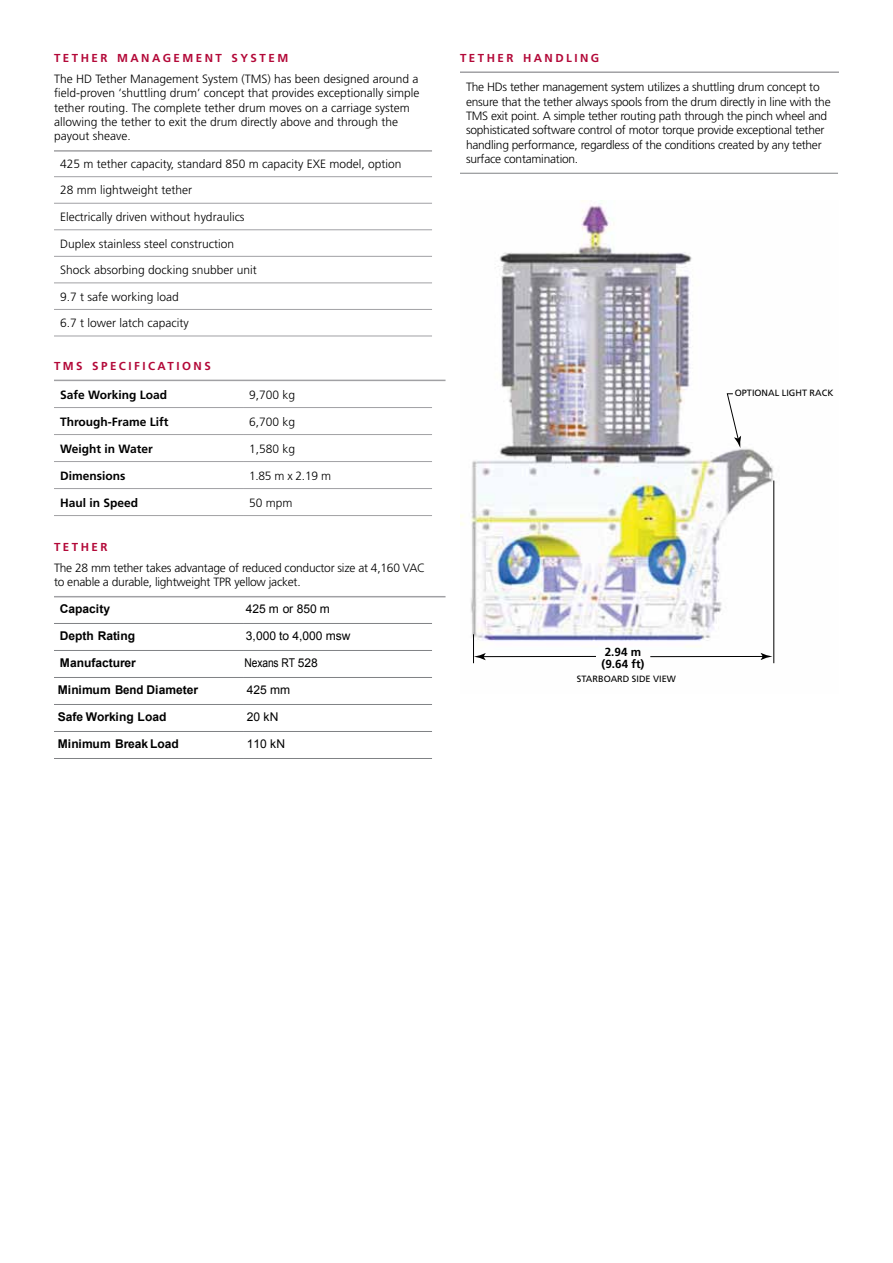
<style>
.page{position:relative;width:893px;height:1263px;background:#fff}
.page>*{position:absolute;margin:0;border:0;box-sizing:border-box;transform-origin:0 0}
.t1{font:300 12px/14.4px "Frutiger";color:#000}
.t2{font:300 12px/14.4px "Frutiger";letter-spacing:-.02em;color:#000}
.t3{font:700 12px "Arial";letter-spacing:-.005em;color:#000}
.t4{font:700 12px "Frutiger";color:#000}
.t5{font:12px "Arial";letter-spacing:-.005em;color:#000}
.t6{font:12px "Arial";letter-spacing:-.005em;color:#000;scale:.85 1}
.t7{font:700 11.7px/11.7px "Frutiger LT Std";color:#000}
.t8{font:700 11.55px "Frutiger";letter-spacing:.215em;color:#b30838}
.t9{font:9.15px "Frutiger LT Std";color:#000}
</style>
<div class="page">
<hr style="left:54px;top:380px;width:392px;height:1px;background:#a1a1a4">
<hr style="left:54px;top:407px;width:189px;height:1px;background:#a1a1a4">
<hr style="left:243px;top:407px;width:189px;height:1px;background:#a1a1a4">
<hr style="left:54px;top:434px;width:189px;height:1px;background:#a1a1a4">
<hr style="left:243px;top:434px;width:189px;height:1px;background:#a1a1a4">
<hr style="left:54px;top:461px;width:189px;height:1px;background:#a1a1a4">
<hr style="left:243px;top:461px;width:189px;height:1px;background:#a1a1a4">
<hr style="left:54px;top:488px;width:189px;height:1px;background:#a1a1a4">
<hr style="left:243px;top:488px;width:189px;height:1px;background:#a1a1a4">
<hr style="left:54px;top:515px;width:189px;height:1px;background:#a1a1a4">
<hr style="left:243px;top:515px;width:189px;height:1px;background:#a1a1a4">
<hr style="left:460px;top:173px;width:378px;height:1px;background:#808285">
<hr style="left:54px;top:623px;width:189px;height:1px;background:#808285">
<hr style="left:243px;top:623px;width:189px;height:1px;background:#808285">
<hr style="left:54px;top:650px;width:189px;height:1px;background:#808285">
<hr style="left:243px;top:650px;width:189px;height:1px;background:#808285">
<hr style="left:54px;top:677px;width:189px;height:1px;background:#808285">
<hr style="left:243px;top:677px;width:189px;height:1px;background:#808285">
<hr style="left:54px;top:704px;width:189px;height:1px;background:#808285">
<hr style="left:243px;top:704px;width:189px;height:1px;background:#808285">
<hr style="left:54px;top:731px;width:189px;height:1px;background:#808285">
<hr style="left:243px;top:731px;width:189px;height:1px;background:#808285">
<hr style="left:54px;top:758px;width:189px;height:1px;background:#808285">
<hr style="left:243px;top:758px;width:189px;height:1px;background:#808285">
<hr style="left:460px;top:71px;width:379px;height:2px;background:#a1a1a4">
<hr style="left:54px;top:596px;width:392px;height:1px;background:#a1a1a4">
<hr style="left:54px;top:176px;width:378px;height:1px;background:#a1a1a4">
<hr style="left:54px;top:203px;width:378px;height:1px;background:#a1a1a4">
<hr style="left:54px;top:230px;width:378px;height:1px;background:#a1a1a4">
<hr style="left:54px;top:256px;width:378px;height:1px;background:#a1a1a4">
<hr style="left:54px;top:283px;width:378px;height:1px;background:#a1a1a4">
<hr style="left:54px;top:309px;width:378px;height:1px;background:#a1a1a4">
<hr style="left:54px;top:336px;width:378px;height:1px;background:#a1a1a4">
<hr style="left:54px;top:150px;width:378px;height:2px;background:#a1a1a4">
<img style="left:461px;top:200px;width:314px;height:464px">
<svg style="left:726px;top:393px;width:15px;height:55px"></svg>
<hr style="left:650px;top:656px;width:114px;height:1px;background:#000">
<svg style="left:761px;top:653px;width:11px;height:7px"></svg>
<hr style="left:482px;top:656px;width:114px;height:1px;background:#000">
<svg style="left:473px;top:634px;width:13px;height:29px"></svg>
<hr style="left:773px;top:480px;width:1px;height:183px;background:#000">
<p class="t8" style="left:54px;top:52px;width:236px">TETHER MANAGEMENT SYSTEM</p>
<p class="t1" style="left:54px;top:72px;width:367px">The HD Tether Management System (TMS) has been designed around a field-proven ‘shuttling drum’ concept that provides exceptionally simple tether routing. The complete tether drum moves on a carriage system allowing the tether to exit the drum directly above and through the payout sheave.</p>
<p class="t1" style="left:60px;top:157px;width:343px">425 m tether capacity, standard 850 m capacity EXE model, option</p>
<p class="t1" style="left:60px;top:183px;width:134px">28 mm lightweight tether</p>
<p class="t1" style="left:60px;top:210px;width:186px">Electrically driven without hydraulics</p>
<p class="t1" style="left:60px;top:236px;width:176px">Duplex stainless steel construction</p>
<p class="t1" style="left:60px;top:263px;width:198px">Shock absorbing docking snubber unit</p>
<p class="t1" style="left:60px;top:289px;width:120px">9.7 t safe working load</p>
<p class="t1" style="left:60px;top:316px;width:130px">6.7 t lower latch capacity</p>
<p class="t8" style="left:54px;top:359px;width:158px">TMS SPECIFICATIONS</p>
<p class="t4" style="left:60px;top:387px;width:109px">Safe Working Load</p>
<p class="t1" style="left:249px;top:387px;width:48px">9,700 kg</p>
<p class="t4" style="left:60px;top:414px;width:110px">Through-Frame Lift</p>
<p class="t1" style="left:249px;top:414px;width:48px">6,700 kg</p>
<p class="t4" style="left:60px;top:441px;width:94px">Weight in Water</p>
<p class="t1" style="left:249px;top:441px;width:48px">1,580 kg</p>
<p class="t4" style="left:60px;top:468px;width:67px">Dimensions</p>
<p class="t1" style="left:249px;top:468px;width:84px">1.85 m x 2.19 m</p>
<p class="t4" style="left:60px;top:495px;width:80px">Haul in Speed</p>
<p class="t1" style="left:249px;top:495px;width:45px">50 mpm</p>
<p class="t8" style="left:54px;top:541px;width:55px">TETHER</p>
<p class="t2" style="left:54px;top:561px;width:373px">The 28 mm tether takes advantage of reduced conductor size at 4,160 VAC to enable a durable, lightweight TPR yellow jacket.</p>
<p class="t3" style="left:60px;top:601px;width:52px">Capacity</p>
<p class="t5" style="left:246px;top:601px;width:86px">425 m or 850 m</p>
<p class="t3" style="left:60px;top:628px;width:77px">Depth Rating</p>
<p class="t5" style="left:246px;top:628px;width:106px">3,000 to 4,000 msw</p>
<p class="t3" style="left:60px;top:655px;width:77px">Manufacturer</p>
<p class="t6" style="left:244px;top:655px;width:88px">Nexans RT 528</p>
<p class="t3" style="left:58px;top:682px;width:142px">Minimum Bend Diameter</p>
<p class="t5" style="left:247px;top:682px;width:45px">425 mm</p>
<p class="t3" style="left:58px;top:709px;width:110px">Safe Working Load</p>
<p class="t5" style="left:247px;top:709px;width:33px">20 kN</p>
<p class="t3" style="left:58px;top:736px;width:122px">Minimum Break Load</p>
<p class="t5" style="left:247px;top:736px;width:40px">110 kN</p>
<p class="t8" style="left:460px;top:51px;width:141px">TETHER HANDLING</p>
<p class="t2" style="left:466px;top:80px;width:366px">The HDs tether management system utilizes a shuttling drum concept to ensure that the tether always spools from the drum directly in line with the TMS exit point. A simple tether routing path through the pinch wheel and sophisticated software control of motor torque provide exceptional tether handling performance, regardless of the conditions created by any tether surface contamination.</p>
<p class="t9" style="left:735px;top:388px;width:100px">OPTIONAL LIGHT RACK</p>
<p class="t7" style="left:602px;top:646px;width:44px">2.94 m (9.64 ft)</p>
<p class="t9" style="left:577px;top:673px;width:101px">STARBOARD SIDE VIEW</p>
</div>
